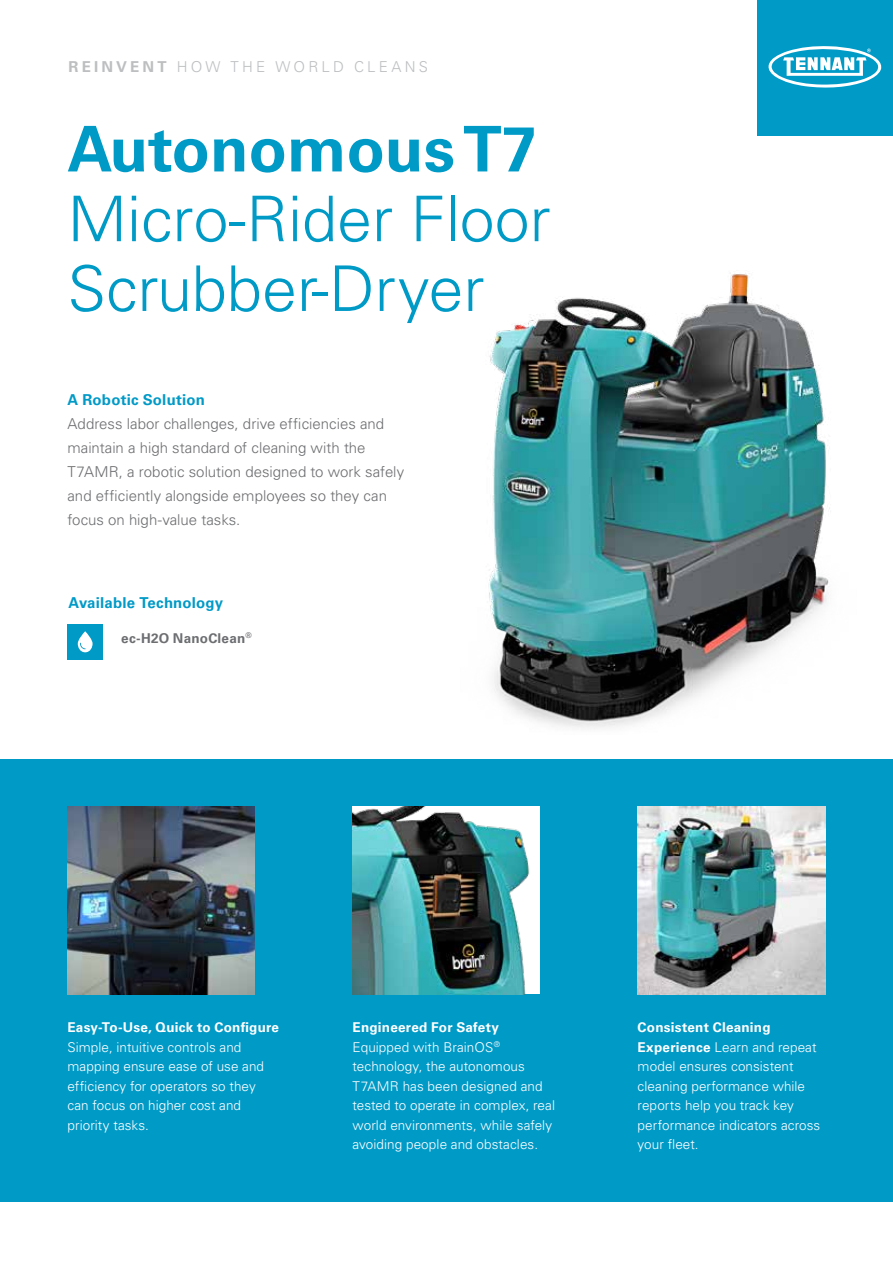
<style>
.page{position:relative;width:893px;height:1263px;background:#fff}
.page>*{position:absolute;margin:0;border:0;box-sizing:border-box;transform-origin:0 0}
.t1{font:300 63px/69.8px "Univers LT Std";color:#009ac7}
.t2{font:700 63px "Univers LT Std";color:#009ac7}
.t3{font:300 15px/24px "Univers LT Std";color:#6d6e71}
.t4{font:700 15px "Univers LT Std";letter-spacing:.01em;color:#009ac7}
.t5{font:300 15px "Univers LT Std";letter-spacing:.21em;color:#bcbec0}
.t6{font:300 13.5px/19.5px "Univers LT Std";letter-spacing:.005em;color:#fff}
.t7{font:700 13.5px "Univers LT Std";letter-spacing:.015em;color:#fff}
.t8{font:700 13.5px "Univers LT Std";letter-spacing:.02em;color:#6d6e71}
.s1{font-weight:700}
</style>
<div class="page">
<img style="left:489px;top:273px;width:341px;height:456px">
<div style="left:0;top:759px;width:893px;height:443px;background:#009ac7"></div>
<img style="left:68px;top:807px;width:187px;height:187px">
<img style="left:353px;top:807px;width:187px;height:187px">
<img style="left:638px;top:807px;width:187px;height:187px">
<div style="left:758px;top:0;width:135px;height:135px;background:#009ac7"></div>
<svg style="left:768px;top:46px;width:114px;height:42px"></svg>
<div style="left:68px;top:624px;width:35px;height:35px;background:#009ac7"></div>
<svg style="left:78px;top:631px;width:15px;height:21px"></svg>
<p class="t5" style="left:69px;top:57px;width:361px"><span class="s1">REINVENT</span> HOW THE WORLD CLEANS</p>
<h1 class="t2" style="left:68px;top:112px;width:471px">Autonomous T7</h1>
<h1 class="t1" style="left:68px;top:184px;width:485px">Micro-Rider Floor<br>Scrubber-Dryer</h1>
<p class="t4" style="left:68px;top:391px;width:139px">A Robotic Solution</p>
<p class="t3" style="left:68px;top:412px;width:338px">Address labor challenges, drive efficiencies and maintain a high standard of cleaning with the T7AMR, a robotic solution designed to work safely and efficiently alongside employees so they can focus on high-value tasks.</p>
<p class="t4" style="left:69px;top:594px;width:156px">Available Technology</p>
<p class="t8" style="left:121px;top:630px;width:132px">ec-H2O NanoClean<sup>®</sup></p>
<p class="t7" style="left:68px;top:1019px;width:213px">Easy-To-Use, Quick to Configure</p>
<p class="t6" style="left:68px;top:1037px;width:198px">Simple, intuitive controls and mapping ensure ease of use and efficiency for operators so they can focus on higher cost and priority tasks.</p>
<p class="t6" style="left:353px;top:1018px;width:204px"><span class="s1">Engineered For Safety<br></span>Equipped with BrainOS<sup>® </sup>technology, the autonomous<br>T7AMR has been designed and tested to operate in complex, real world environments, while safely avoiding people and obstacles.</p>
<p class="t6" style="left:638px;top:1018px;width:184px"><span class="s1">Consistent Cleaning<br>Experience</span> Learn and repeat model ensures consistent cleaning performance while reports help you track key performance indicators across your fleet.</p>
</div>
